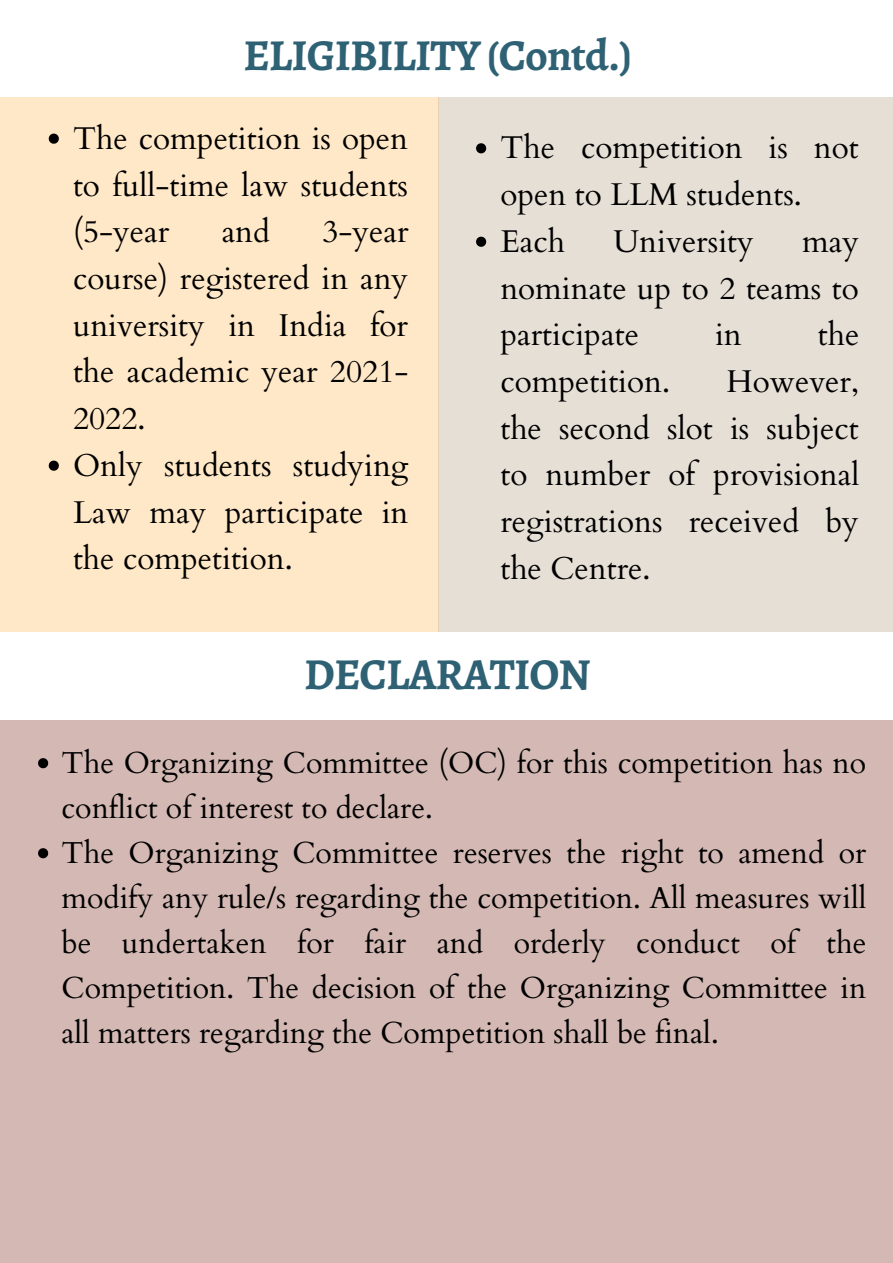
<style>
.page{position:relative;width:893px;height:1263px;background:#fff}
.page>*{position:absolute;margin:0;border:0;box-sizing:border-box;transform-origin:0 0}
.t1{font:700 44.33px "Alegreya";letter-spacing:-.02em;color:#2e6173}
.t2{font:31.5px/46.7px "Cardo";color:#000;text-align:justify}
.t3{font:30.3px/45px "Cardo";color:#000}
</style>
<div class="page">
<div style="left:0;top:720px;width:893px;height:543px;background:#d3b8b3"></div>
<div style="left:0;top:98px;width:438px;height:534px;background:#ffe8c7"></div>
<div style="left:438px;top:98px;width:455px;height:534px;background:#e6dfd6"></div>
<svg style="left:49px;top:134px;width:10px;height:10px"></svg>
<svg style="left:49px;top:461px;width:10px;height:10px"></svg>
<svg style="left:476px;top:143px;width:10px;height:10px"></svg>
<svg style="left:476px;top:237px;width:10px;height:10px"></svg>
<svg style="left:38px;top:758px;width:10px;height:10px"></svg>
<svg style="left:38px;top:848px;width:10px;height:10px"></svg>
<h1 class="t1" style="left:243px;top:25px;width:390px">ELIGIBILITY(Contd.)</h1>
<p class="t2" style="left:73px;top:116px;width:337px">The competition is open to full-time law students (5-year</p>
<p class="t2" style="left:222px;top:209px;width:50px">and</p>
<p class="t2" style="left:73px;top:209px;width:337px;text-align:left;text-indent:249px">3-year course) registered in any university in India for the academic year 2021-<br>2022.<br>Only students studying<br>Law may participate in the competition.</p>
<p class="t2" style="left:500px;top:125px;width:360px;text-align:left">The competition is not open to LLM students.<br>Each</p>
<p class="t2" style="left:613px;top:219px;width:142px">University</p>
<p class="t2" style="left:500px;top:219px;width:360px;text-indent:302px">may nominate up to 2 teams to participate</p>
<p class="t2" style="left:715px;top:312px;width:28px">in</p>
<p class="t2" style="left:818px;top:312px;width:43px">the</p>
<p class="t2" style="left:500px;top:359px;width:360px;text-indent:226px">However, the second slot is subject to number of provisional registrations received by the Centre.</p>
<p class="t2" style="left:500px;top:359px;width:171px">competition.</p>
<h1 class="t1" style="left:304px;top:644px;width:288px">DECLARATION</h1>
<p class="t3" style="left:61px;top:741px;width:806px">The Organizing Committee (OC) for this competition has no conflict of interest to declare.<br>The Organizing Committee reserves the right to amend or modify any rule/s regarding the competition. All measures will be undertaken for fair and orderly conduct of the Competition. The decision of the Organizing Committee in all matters regarding the Competition shall be final.</p>
</div>
